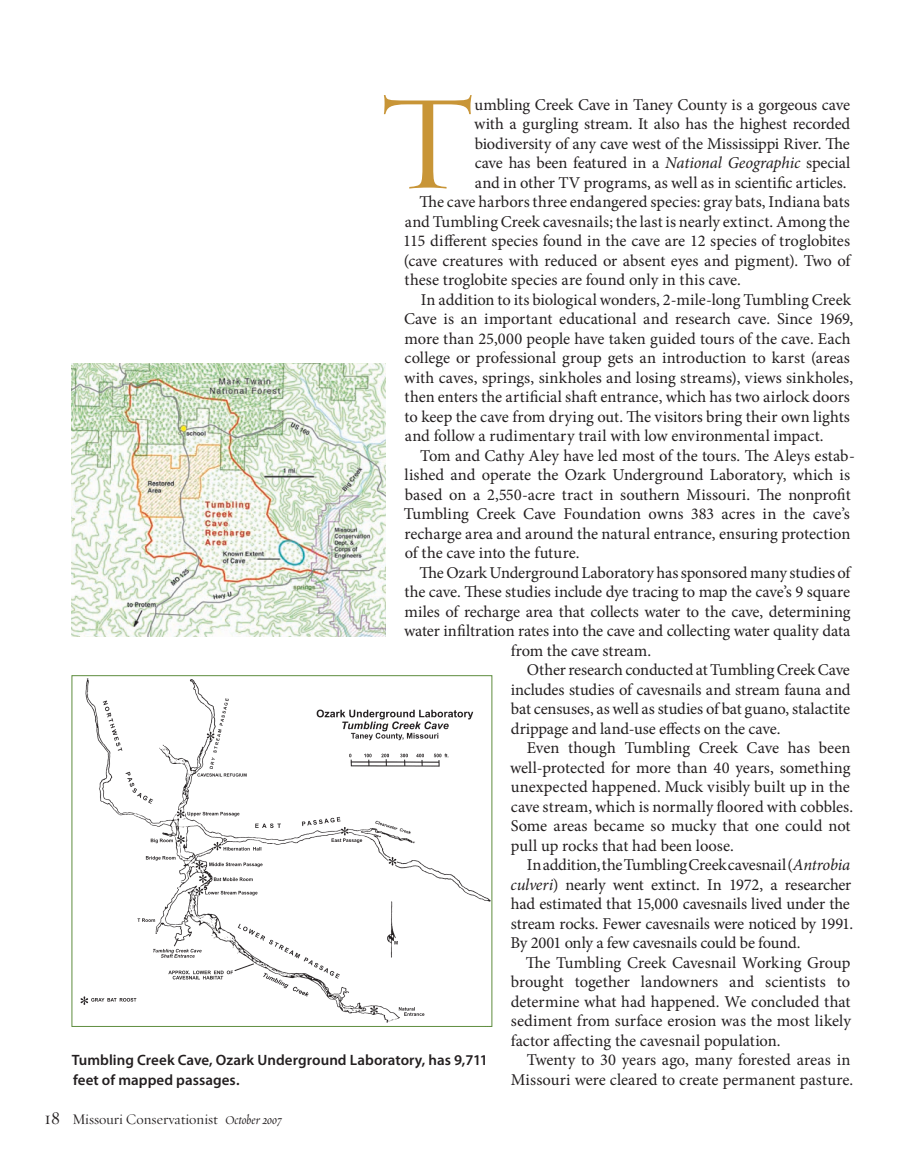
<style>
.page{position:relative;width:905px;height:1168px;background:#fff}
.page>*{position:absolute;margin:0;border:0;box-sizing:border-box;transform-origin:0 0}
.FEATURE_-_not_inde{font:138.15px "Requiem Display HTF Roman";color:#c89537}
.FEATURE_-_indented{font:16.5px/19.5px "Minion Pro";color:#231f20}
.FEATURE_-_not_inde-2{font:16.5px/19.5px "Minion Pro";letter-spacing:-.005em;color:#231f20;text-align:justify}
.FEATURE_-_indented-2{font:600 15px/19.5px "Myriad Pro";letter-spacing:.005em;color:#231f20}
.t1{font:15px "Requiem Display HTF Roman";color:#231f20}
.s1{font-style:italic}
.s2{font-size:18px}
.s3{font-family:"Requiem Display HTF Italic";font-size:13.5px}
</style>
<div class="page">
<img style="left:72px;top:363px;width:313px;height:273px">
<img style="left:80px;top:678px;width:410px;height:345px">
<p class="FEATURE_-_not_inde" style="left:379px;top:62px;width:97px">T</p>
<p class="FEATURE_-_not_inde-2" style="left:474px;top:95px;width:378px">umbling Creek Cave in Taney County is a gorgeous cave with a gurgling stream. It also has the highest recorded biodiversity of any cave west of the Mississippi River. The cave has been featured in a <span class="s1">National Geographic</span> special and in other TV programs, as well as in scientific articles.</p>
<p class="FEATURE_-_indented" style="left:403px;top:192px;width:449px;text-align:justify;text-indent:16px">The cave harbors three endangered species: gray bats, Indiana bats and Tumbling Creek cavesnails; the last is nearly extinct. Among the 115 different species found in the cave are 12 species of troglobites (cave creatures with reduced or absent eyes and pigment). Two of these troglobite species are found only in this cave.</p>
<p class="FEATURE_-_indented" style="left:404px;top:290px;width:451px;text-indent:17px">In addition to its biological wonders, 2-mile-long Tumbling Creek Cave is an important educational and research cave. Since 1969, more than 25,000 people have taken guided tours of the cave. Each college or professional group gets an introduction to karst (areas with caves, springs, sinkholes and losing streams), views sinkholes, then enters the artificial shaft entrance, which has two airlock doors to keep the cave from drying out. The visitors bring their own lights and follow a rudimentary trail with low environmental impact.</p>
<p class="FEATURE_-_indented" style="left:404px;top:446px;width:452px;text-indent:16px">Tom and Cathy Aley have led most of the tours. The Aleys estab&shy;lished and operate the Ozark Underground Laboratory, which is based on a 2,550-acre tract in southern Missouri. The nonprofit Tumbling Creek Cave Foundation owns 383 acres in the cave’s recharge area and around the natural entrance, ensuring protection of the cave into the future.</p>
<p class="FEATURE_-_indented" style="left:419px;top:563px;width:432px">The Ozark Underground Laboratory has sponsored many studies of</p>
<p class="FEATURE_-_indented" style="left:404px;top:582px;width:447px">the cave. These studies include dye tracing to map the cave’s 9 square</p>
<p class="FEATURE_-_indented" style="left:404px;top:602px;width:447px">miles of recharge area that collects water to the cave, determining</p>
<p class="FEATURE_-_indented" style="left:404px;top:621px;width:448px">water infiltration rates into the cave and collecting water quality data</p>
<p class="FEATURE_-_indented" style="left:511px;top:641px;width:142px">from the cave stream.</p>
<p class="FEATURE_-_indented" style="left:510px;top:660px;width:341px;text-align:justify;text-indent:16px">Other research conducted at Tumbling Creek Cave includes studies of cavesnails and stream fauna and bat censuses, as well as studies of bat guano, stalactite drippage and land-use effects on the cave.</p>
<p class="FEATURE_-_indented" style="left:510px;top:738px;width:344px;text-indent:17px">Even though Tumbling Creek Cave has been well-protected for more than 40 years, something unexpected happened. Muck visibly built up in the cave stream, which is normally floored with cobbles.<br>Some areas became so mucky that one could not pull up rocks that had been loose.</p>
<p class="FEATURE_-_indented" style="left:510px;top:855px;width:344px;text-indent:16px">In addition, the Tumbling Creek cavesnail (<span class="s1">Antrobia culveri</span>) nearly went extinct. In 1972, a researcher had estimated that 15,000 cavesnails lived under the stream rocks. Fewer cavesnails were noticed by 1991.<br>By 2001 only a few cavesnails could be found.</p>
<p class="FEATURE_-_indented" style="left:511px;top:953px;width:341px;text-align:justify;text-indent:15px">The Tumbling Creek Cavesnail Working Group brought together landowners and scientists to determine what had happened. We concluded that sediment from surface erosion was the most likely factor affecting the cavesnail population.</p>
<p class="FEATURE_-_indented" style="left:510px;top:1050px;width:344px;text-align:right">Twenty to 30 years ago, many forested areas in<br>Missouri were cleared to create permanent pasture.</p>
<p class="FEATURE_-_indented-2" style="left:72px;top:1050px;width:417px">Tumbling Creek Cave, Ozark Underground Laboratory, has 9,711 feet of mapped passages.</p>
<p class="t1" style="left:44px;top:1110px;width:239px"><span class="s2">18</span> Missouri Conservationist <span class="s3">October 2007</span></p>
</div>
